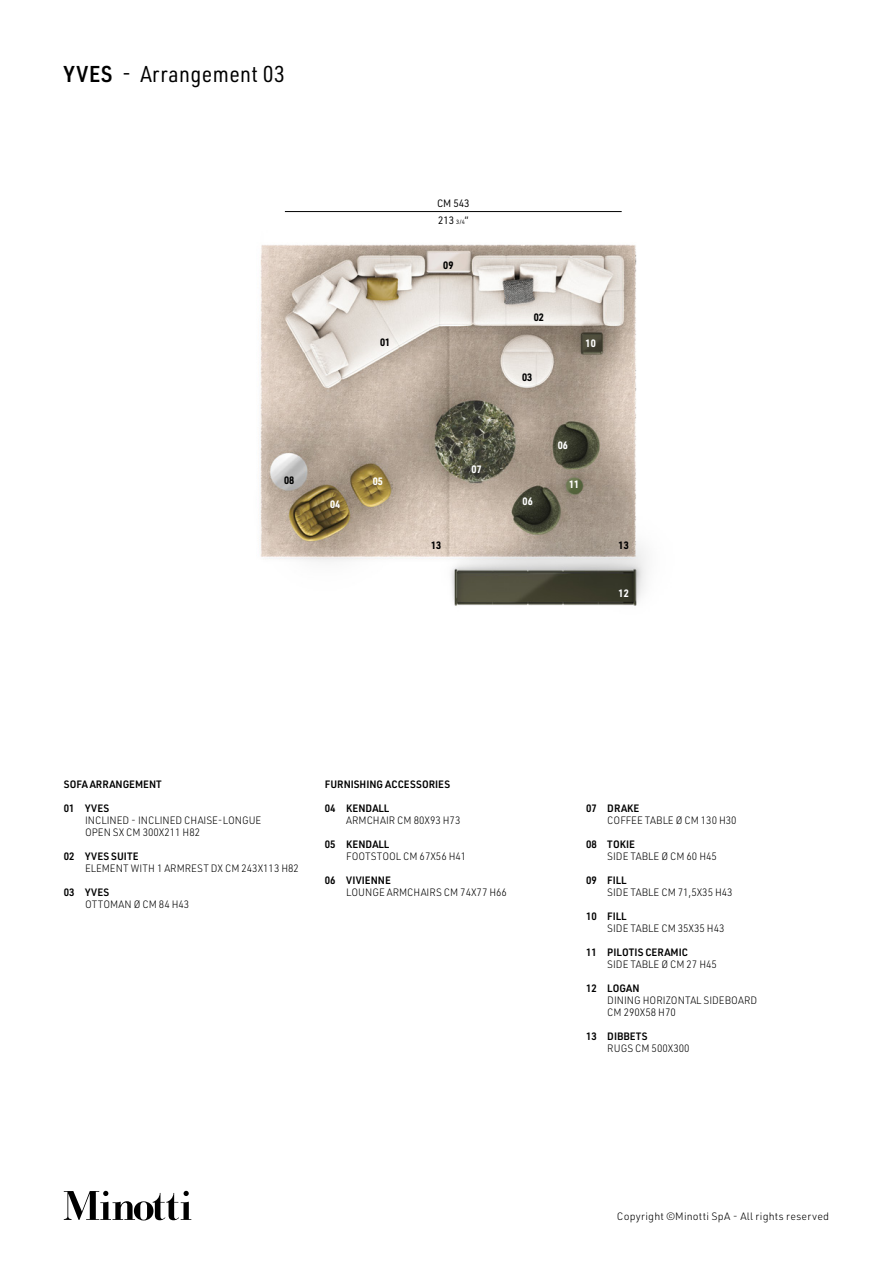
<style>
.page{position:relative;width:893px;height:1263px;background:#fff}
.page>*{position:absolute;margin:0;border:0;box-sizing:border-box;transform-origin:0 0}
.t1{font:22.5px "URWDIN Semi Cond";letter-spacing:.02em;color:#000}
.t2{font:300 10.5px/12px "URWDIN";color:#000;scale:.95 1}
.t3{font:600 10.5px "URWDIN";color:#000;scale:.95 1}
.t4{font:300 10.5px "URWDIN";letter-spacing:.02em;color:#000}
.t5{font:700 10.5px "URWDIN";color:#fff;scale:.9 1}
.t6{font:700 10.5px "URWDIN";color:#000;scale:.9 1}
.t7{font:10.5px/16.5px "URWDIN";color:#000;scale:.95 1}
.s1{font-weight:600}
.s2{font-size:6px}
</style>
<div class="page">
<svg style="left:64px;top:1191px;width:127px;height:29px"></svg>
<img style="left:260px;top:211px;width:386px;height:395px">
<hr style="left:285px;top:211px;width:337px;height:1px;background:#000">
<h1 class="t1" style="left:64px;top:59px;width:223px"><span class="s1">YVES</span> - Arrangement 03</h1>
<p class="t6" style="left:380px;top:335px;width:13px">01</p>
<p class="t6" style="left:284px;top:473px;width:13px">08</p>
<p class="t5" style="left:330px;top:497px;width:13px">04</p>
<p class="t5" style="left:373px;top:474px;width:13px">05</p>
<p class="t7" style="left:437px;top:195px;width:36px">CM 543<br>213 <span class="s2">3/4</span>”</p>
<p class="t6" style="left:443px;top:258px;width:13px">09</p>
<p class="t5" style="left:472px;top:462px;width:13px">07</p>
<p class="t6" style="left:534px;top:310px;width:13px">02</p>
<p class="t6" style="left:522px;top:370px;width:13px">03</p>
<p class="t5" style="left:586px;top:336px;width:13px">10</p>
<p class="t5" style="left:523px;top:494px;width:13px">06</p>
<p class="t5" style="left:558px;top:438px;width:13px">06</p>
<p class="t5" style="left:569px;top:477px;width:13px">11</p>
<p class="t6" style="left:431px;top:538px;width:13px">13</p>
<p class="t6" style="left:619px;top:538px;width:13px">13</p>
<p class="t5" style="left:619px;top:586px;width:13px">12</p>
<p class="t3" style="left:64px;top:777px;width:105px">SOFA ARRANGEMENT</p>
<p class="t3" style="left:64px;top:801px;width:49px">01 YVES</p>
<p class="t2" style="left:85px;top:814px;width:187px">INCLINED - INCLINED CHAISE-LONGUE<br>OPEN SX CM 300X211 H82</p>
<p class="t3" style="left:64px;top:849px;width:80px">02 YVES SUITE</p>
<p class="t2" style="left:85px;top:862px;width:227px">ELEMENT WITH 1 ARMREST DX CM 243X113 H82</p>
<p class="t3" style="left:64px;top:885px;width:49px">03 YVES</p>
<p class="t2" style="left:85px;top:898px;width:111px">OTTOMAN Ø CM 84 H43</p>
<p class="t3" style="left:325px;top:777px;width:133px">FURNISHING ACCESSORIES</p>
<p class="t3" style="left:325px;top:801px;width:69px">04 KENDALL</p>
<p class="t2" style="left:346px;top:814px;width:122px">ARMCHAIR CM 80X93 H73</p>
<p class="t3" style="left:325px;top:837px;width:69px">05 KENDALL</p>
<p class="t2" style="left:346px;top:850px;width:128px">FOOTSTOOL CM 67X56 H41</p>
<p class="t3" style="left:325px;top:873px;width:71px">06 VIVIENNE</p>
<p class="t2" style="left:346px;top:886px;width:171px">LOUNGE ARMCHAIRS CM 74X77 H66</p>
<p class="t3" style="left:586px;top:801px;width:58px">07 DRAKE</p>
<p class="t2" style="left:607px;top:814px;width:138px">COFFEE TABLE Ø CM 130 H30</p>
<p class="t3" style="left:586px;top:837px;width:53px">08 TOKIE</p>
<p class="t2" style="left:607px;top:850px;width:117px">SIDE TABLE Ø CM 60 H45</p>
<p class="t3" style="left:586px;top:873px;width:44px">09 FILL</p>
<p class="t2" style="left:607px;top:886px;width:133px">SIDE TABLE CM 71,5X35 H43</p>
<p class="t3" style="left:586px;top:909px;width:44px">10 FILL</p>
<p class="t2" style="left:607px;top:922px;width:125px">SIDE TABLE CM 35X35 H43</p>
<p class="t3" style="left:586px;top:945px;width:109px">11 PILOTIS CERAMIC</p>
<p class="t2" style="left:607px;top:958px;width:117px">SIDE TABLE Ø CM 27 H45</p>
<p class="t3" style="left:586px;top:981px;width:58px">12 LOGAN</p>
<p class="t2" style="left:607px;top:994px;width:159px">DINING HORIZONTAL SIDEBOARD<br>CM 290X58 H70</p>
<p class="t3" style="left:586px;top:1029px;width:66px">13 DIBBETS</p>
<p class="t2" style="left:607px;top:1042px;width:88px">RUGS CM 500X300</p>
<p class="t4" style="left:617px;top:1210px;width:214px">Copyright ©Minotti SpA - All rights reserved</p>
</div>
